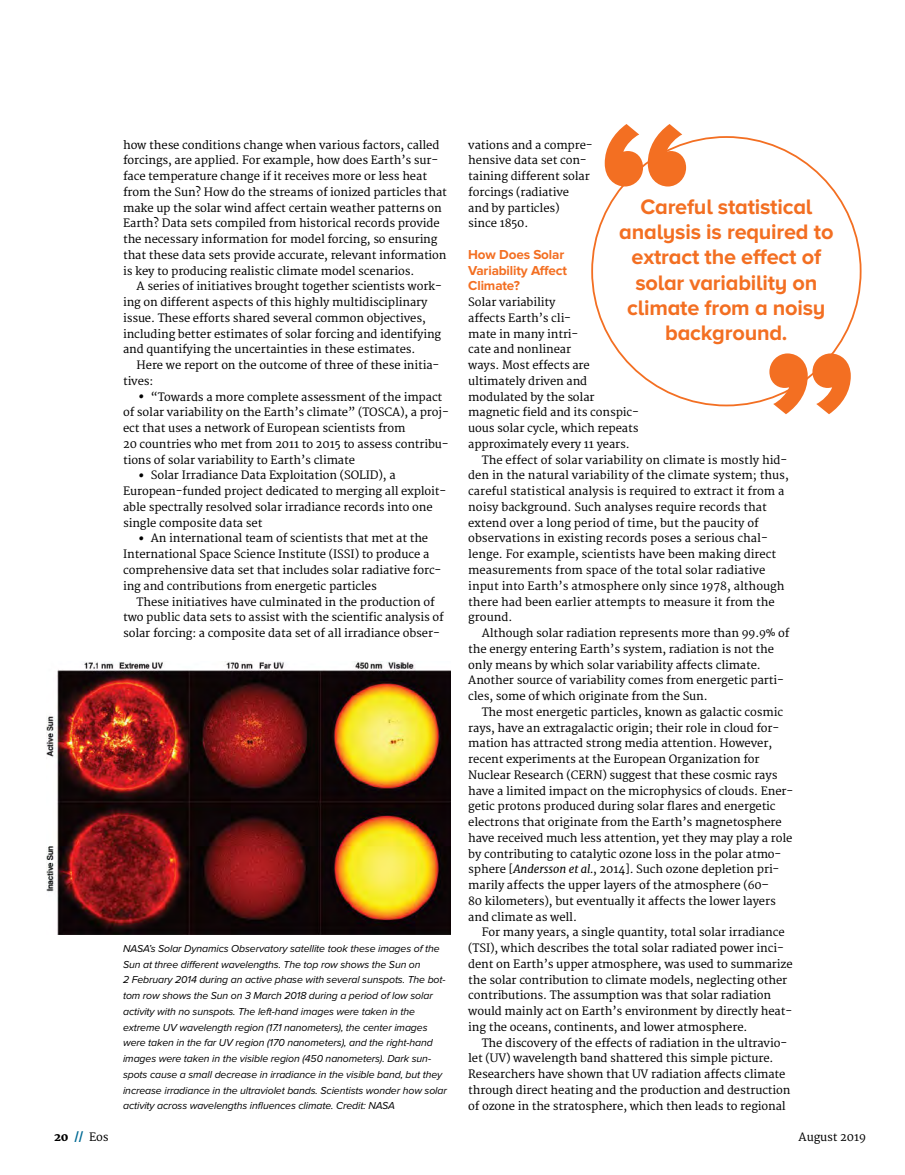
<style>
.page{position:relative;width:905px;height:1175px;background:#fff}
.page>*{position:absolute;margin:0;border:0;box-sizing:border-box;transform-origin:0 0}
.t1{font:700 21.75px/25.3px "Proxima Nova A";letter-spacing:-.01em;color:#f36f22;text-align:center}
.t2{font:700 13.5px/15.8px "Proxima Nova";letter-spacing:-.01em;color:#f36f22}
.t3{font:11.25px/15.8px "Merriweather";letter-spacing:-.01em;color:#000}
.t4{font:italic 10.5px/15.8px "Proxima Nova";letter-spacing:-.01em;color:#000}
.s1{font-weight:300;font-size:24px}
.s2{font-style:italic}
.s3{font-weight:800}
.s4{font-weight:800;color:#006a94}
</style>
<div class="page">
<svg style="left:769px;top:353px;width:81px;height:61px"></svg>
<svg style="left:604px;top:124px;width:82px;height:62px"></svg>
<img style="left:46px;top:662px;width:404px;height:272px">
<p class="t3" style="left:123px;top:137px;width:325px">how these conditions change when various factors, called forcings, are applied. For example, how does Earth’s sur&shy;face temperature change if it receives more or less heat from the Sun? How do the streams of ionized particles that make up the solar wind affect certain weather patterns on Earth? Data sets compiled from historical records provide the necessary information for model forcing, so ensuring that these data sets provide accurate, relevant information is key to producing realistic climate model scenarios.</p>
<p class="t3" style="left:123px;top:279px;width:320px;text-indent:14px">A series of initiatives brought together scientists work&shy;ing on different aspects of this highly multidisciplinary issue. These efforts shared several common objectives, including better estimates of solar forcing and identifying and quantifying the uncertainties in these estimates.</p>
<p class="t3" style="left:123px;top:358px;width:318px;text-indent:14px">Here we report on the outcome of three of these initia&shy;tives:</p>
<p class="t3" style="left:123px;top:389px;width:327px;text-indent:13px"><span class="s1">•</span> “Towards a more complete assessment of the impact of solar variability on the Earth’s climate” (TOSCA), a proj&shy;ect that uses a network of European scientists from<br>20 countries who met from 2011 to 2015 to assess contribu&shy;tions of solar variability to Earth’s climate</p>
<p class="t3" style="left:123px;top:468px;width:325px;text-indent:13px"><span class="s1">•</span> Solar Irradiance Data Exploitation (SOLID), a European-funded project dedicated to merging all exploit&shy;able spectrally resolved solar irradiance records into one single composite data set</p>
<p class="t3" style="left:123px;top:531px;width:320px;text-indent:13px"><span class="s1">•</span> An international team of scientists that met at the International Space Science Institute (ISSI) to produce a comprehensive data set that includes solar radiative forc&shy;ing and contributions from energetic particles</p>
<p class="t3" style="left:123px;top:594px;width:322px;text-align:center">These initiatives have culminated in the production of two public data sets to assist with the scientific analysis of solar forcing: a composite data set of all irradiance obser-</p>
<p class="t4" style="left:123px;top:940px;width:325px">NASA’s Solar Dynamics Observatory satellite took these images of the Sun at three different wavelengths. The top row shows the Sun on<br>2 February 2014 during an active phase with several sunspots. The bot&shy;tom row shows the Sun on 3 March 2018 during a period of low solar activity with no sunspots. The left-hand images were taken in the extreme UV wavelength region (17.1 nanometers), the center images were taken in the far UV region (170 nanometers), and the right-hand images were taken in the visible region (450 nanometers). Dark sun&shy;spots cause a small decrease in irradiance in the visible band, but they increase irradiance in the ultraviolet bands. Scientists wonder how solar activity across wavelengths influences climate. Credit: NASA</p>
<p class="t3" style="left:468px;top:137px;width:126px">vations and a compre&shy;hensive data set con&shy;taining different solar forcings (radiative and by particles)<br>since 1850.</p>
<p class="t2" style="left:468px;top:247px;width:100px">How Does Solar<br>Variability Affect<br>Climate?</p>
<p class="t3" style="left:468px;top:295px;width:89px">Solar variability</p>
<p class="t3" style="left:468px;top:310px;width:104px">affects Earth’s cli-</p>
<p class="t3" style="left:468px;top:326px;width:112px">mate in many intri-</p>
<p class="t3" style="left:468px;top:342px;width:104px">cate and nonlinear</p>
<p class="t3" style="left:468px;top:358px;width:123px">ways. Most effects are</p>
<p class="t3" style="left:468px;top:373px;width:120px">ultimately driven and</p>
<p class="t3" style="left:468px;top:389px;width:128px">modulated by the solar</p>
<p class="t3" style="left:468px;top:405px;width:172px">magnetic field and its conspic-</p>
<p class="t3" style="left:468px;top:421px;width:172px">uous solar cycle, which repeats</p>
<p class="t3" style="left:468px;top:436px;width:163px">approximately every 11 years.</p>
<p class="t3" style="left:482px;top:452px;width:307px">The effect of solar variability on climate is mostly hid-</p>
<p class="t3" style="left:468px;top:468px;width:322px">den in the natural variability of the climate system; thus,</p>
<p class="t3" style="left:468px;top:484px;width:318px">careful statistical analysis is required to extract it from a</p>
<p class="t3" style="left:468px;top:499px;width:300px">noisy background. Such analyses require records that</p>
<p class="t3" style="left:468px;top:515px;width:292px">extend over a long period of time, but the paucity of</p>
<p class="t3" style="left:468px;top:531px;width:301px">observations in existing records poses a serious chal-</p>
<p class="t3" style="left:468px;top:547px;width:309px">lenge. For example, scientists have been making direct</p>
<p class="t3" style="left:468px;top:562px;width:299px">measurements from space of the total solar radiative</p>
<p class="t3" style="left:468px;top:578px;width:318px">input into Earth’s atmosphere only since 1978, although</p>
<p class="t3" style="left:468px;top:594px;width:308px">there had been earlier attempts to measure it from the</p>
<p class="t3" style="left:468px;top:610px;width:46px">ground.</p>
<p class="t3" style="left:482px;top:625px;width:309px">Although solar radiation represents more than 99.9% of</p>
<p class="t3" style="left:468px;top:641px;width:307px">the energy entering Earth’s system, radiation is not the</p>
<p class="t3" style="left:468px;top:657px;width:294px">only means by which solar variability affects climate.</p>
<p class="t3" style="left:468px;top:673px;width:317px">Another source of variability comes from energetic parti-</p>
<p class="t3" style="left:468px;top:688px;width:241px">cles, some of which originate from the Sun.</p>
<p class="t3" style="left:482px;top:704px;width:303px">The most energetic particles, known as galactic cosmic</p>
<p class="t3" style="left:468px;top:720px;width:312px">rays, have an extragalactic origin; their role in cloud for-</p>
<p class="t3" style="left:468px;top:736px;width:305px">mation has attracted strong media attention. However,</p>
<p class="t3" style="left:468px;top:751px;width:293px">recent experiments at the European Organization for</p>
<p class="t3" style="left:468px;top:767px;width:311px">Nuclear Research (CERN) suggest that these cosmic rays</p>
<p class="t3" style="left:468px;top:783px;width:326px">have a limited impact on the microphysics of clouds. Ener-</p>
<p class="t3" style="left:468px;top:799px;width:309px">getic protons produced during solar flares and energetic</p>
<p class="t3" style="left:468px;top:814px;width:315px">electrons that originate from the Earth’s magnetosphere</p>
<p class="t3" style="left:468px;top:830px;width:326px">have received much less attention, yet they may play a role</p>
<p class="t3" style="left:468px;top:846px;width:314px">by contributing to catalytic ozone loss in the polar atmo-</p>
<p class="t3" style="left:468px;top:862px;width:313px">sphere [<span class="s2">Andersson et al.</span>, 2014]. Such ozone depletion pri-</p>
<p class="t3" style="left:468px;top:877px;width:302px">marily affects the upper layers of the atmosphere (60–</p>
<p class="t3" style="left:468px;top:893px;width:309px">80 kilometers), but eventually it affects the lower layers</p>
<p class="t3" style="left:468px;top:909px;width:110px">and climate as well.</p>
<p class="t3" style="left:482px;top:925px;width:304px">For many years, a single quantity, total solar irradiance</p>
<p class="t3" style="left:468px;top:940px;width:317px">(TSI), which describes the total solar radiated power inci-</p>
<p class="t3" style="left:468px;top:956px;width:326px">dent on Earth’s upper atmosphere, was used to summarize</p>
<p class="t3" style="left:468px;top:972px;width:320px">the solar contribution to climate models, neglecting other</p>
<p class="t3" style="left:468px;top:988px;width:304px">contributions. The assumption was that solar radiation</p>
<p class="t3" style="left:468px;top:1003px;width:325px">would mainly act on Earth’s environment by directly heat-</p>
<p class="t3" style="left:468px;top:1019px;width:280px">ing the oceans, continents, and lower atmosphere.</p>
<p class="t3" style="left:482px;top:1035px;width:307px">The discovery of the effects of radiation in the ultravio-</p>
<p class="t3" style="left:468px;top:1051px;width:307px">let (UV) wavelength band shattered this simple picture.</p>
<p class="t3" style="left:468px;top:1066px;width:319px">Researchers have shown that UV radiation affects climate</p>
<p class="t3" style="left:468px;top:1082px;width:324px">through direct heating and the production and destruction</p>
<p class="t3" style="left:468px;top:1098px;width:319px">of ozone in the stratosphere, which then leads to regional</p>
<h1 class="t1" style="left:619px;top:193px;width:216px">Careful statistical analysis is required to extract the effect of solar variability on climate from a noisy background.</h1>
<p class="t3" style="left:54px;top:1129px;width:56px"><span class="s3">20</span> <span class="s4">//</span> Eos</p>
<p class="t3" style="left:798px;top:1129px;width:69px">August 2019</p>
</div>
